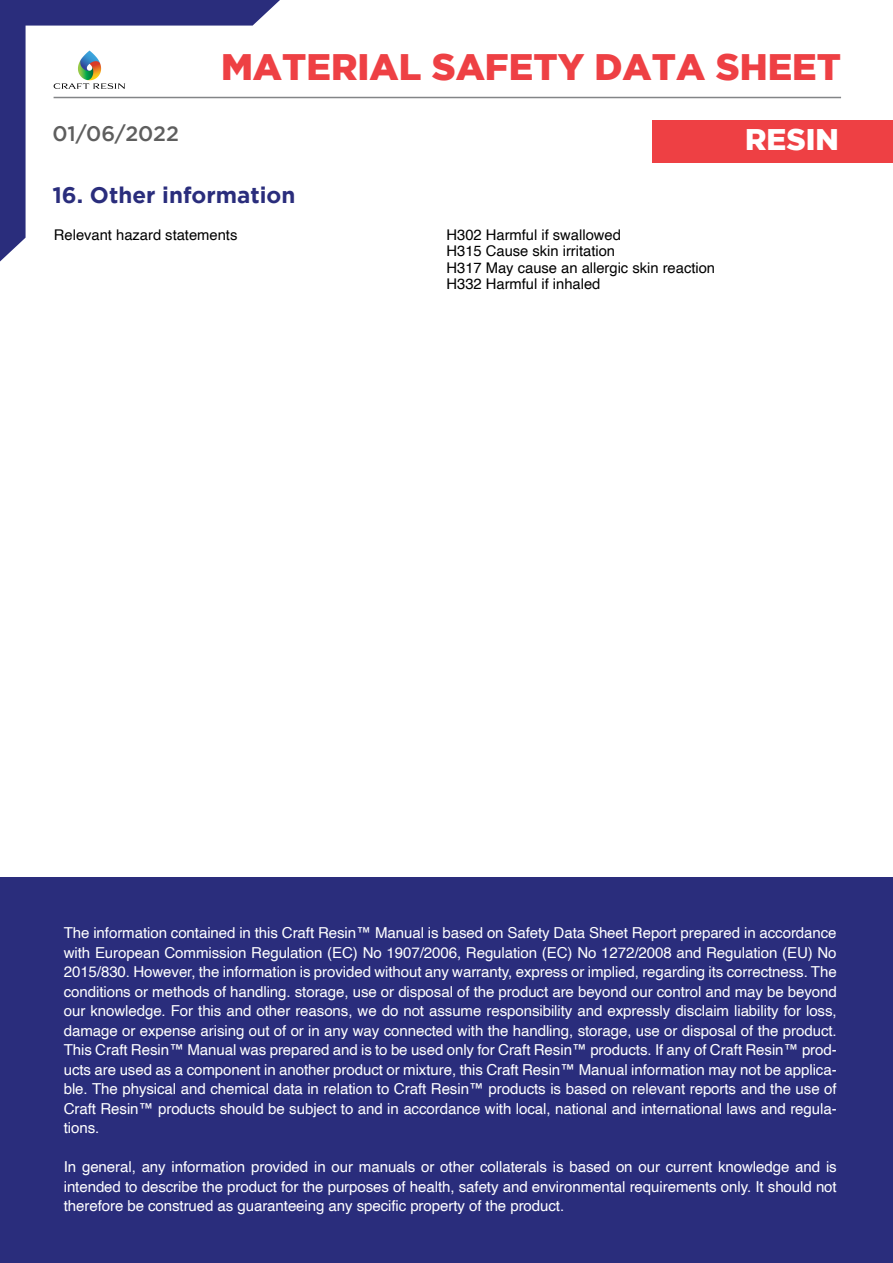
<style>
.page{position:relative;width:893px;height:1263px;background:#fff}
.page>*{position:absolute;margin:0;border:0;box-sizing:border-box;transform-origin:0 0}
.t1{font:900 36.75px "Gotham";color:#ee4044}
.t2{font:900 29.85px "Gotham";color:#fff}
.t3{font:700 22.5px "Gotham";color:#2a2d7c}
.t4{font:500 21px "Gotham";color:#5e5e5e}
.t5{font:15.15px/19.5px "Helvetica";letter-spacing:-.005em;color:#fff;text-align:justify}
.t6{font:14.7px/16.5px "Helvetica";color:#000}
</style>
<div class="page">
<svg style="left:0;top:0;width:280px;height:261px"></svg>
<img style="left:51px;top:49px;width:76px;height:43px">
<hr style="left:54px;top:97px;width:787px;height:1px;background:#838587">
<div style="left:652px;top:120px;width:241px;height:42px;background:#ee4044"></div>
<div style="left:0;top:877px;width:893px;height:386px;background:#2a2d7c"></div>
<h1 class="t1" style="left:221px;top:46px;width:622px">MATERIAL SAFETY DATA SHEET</h1>
<h3 class="t4" style="left:52px;top:122px;width:128px">01/06/2022</h3>
<h2 class="t2" style="left:745px;top:122px;width:95px">RESIN</h2>
<h3 class="t3" style="left:52px;top:182px;width:244px">16. Other information</h3>
<p class="t6" style="left:54px;top:227px;width:185px">Relevant hazard statements</p>
<p class="t6" style="left:446px;top:227px;width:270px">H302 Harmful if swallowed<br>H315 Cause skin irritation<br>H317 May cause an allergic skin reaction<br>H332 Harmful if inhaled</p>
<p class="t5" style="left:64px;top:924px;width:775px">The information contained in this Craft Resin™ Manual is based on Safety Data Sheet Report prepared in accordance with European Commission Regulation (EC) No 1907/2006, Regulation (EC) No 1272/2008 and Regulation (EU) No 2015/830. However, the information is provided without any warranty, express or implied, regarding its correctness. The conditions or methods of handling. storage, use or disposal of the product are beyond our control and may be beyond our knowledge. For this and other reasons, we do not assume responsibility and expressly disclaim liability for loss, damage or expense arising out of or in any way connected with the handling, storage, use or disposal of the product.<br>This Craft Resin™ Manual was prepared and is to be used only for Craft Resin™ products. If any of Craft Resin™ prod&shy;ucts are used as a component in another product or mixture, this Craft Resin™ Manual information may not be applica&shy;ble. The physical and chemical data in relation to Craft Resin™ products is based on relevant reports and the use of Craft Resin™ products should be subject to and in accordance with local, national and international laws and regula&shy;tions.</p>
<p class="t5" style="left:64px;top:1158px;width:774px">In general, any information provided in our manuals or other collaterals is based on our current knowledge and is intended to describe the product for the purposes of health, safety and environmental requirements only. It should not therefore be construed as guaranteeing any specific property of the product.</p>
</div>
